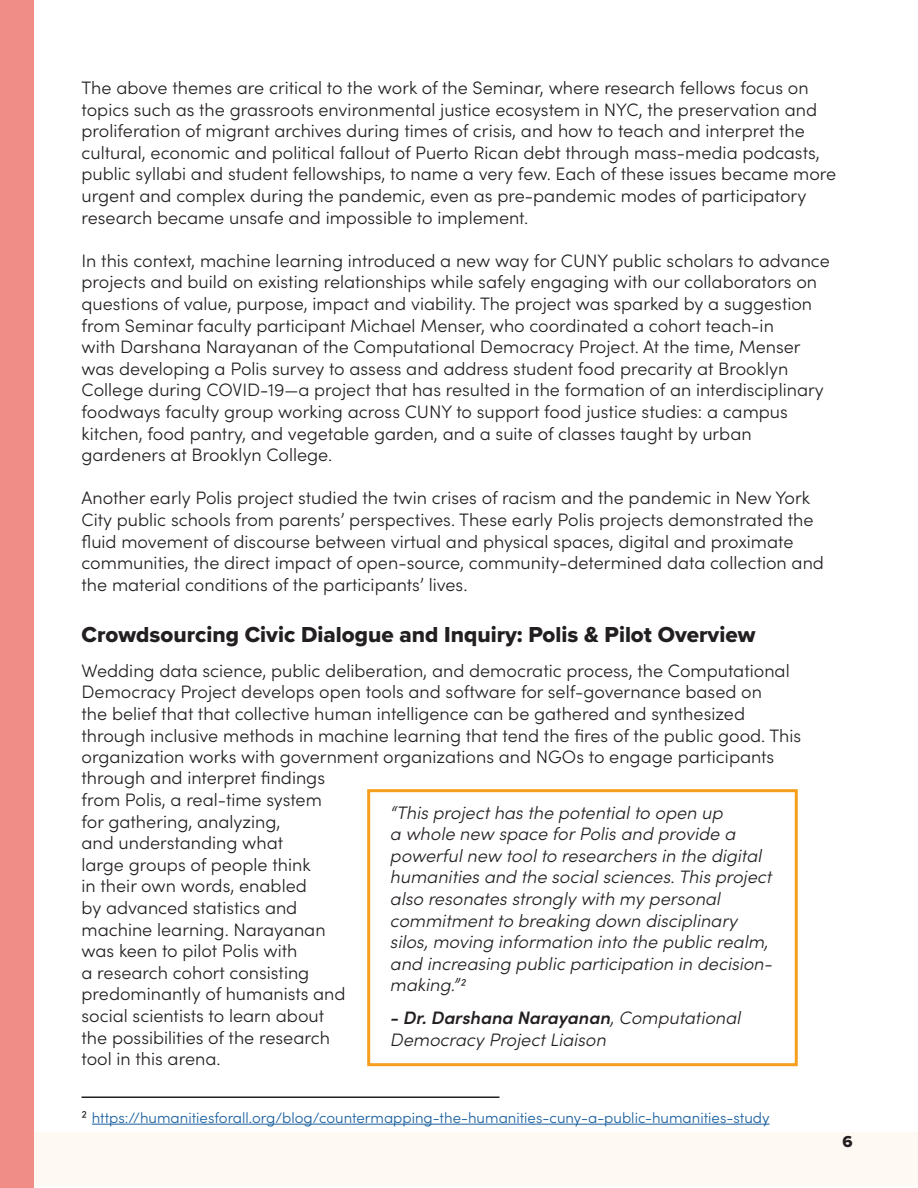
<style>
.page{position:relative;width:918px;height:1188px;background:#fff}
.page>*{position:absolute;margin:0;border:0;box-sizing:border-box;transform-origin:0 0}
.Heading_2{font:22.5px "Proxima Nova Extrabld";color:#231f20}
.t1{font:300 18px/21.6px "Sofia Pro";color:#231f20}
.t2{font:italic 300 18px/21.6px "Sofia Pro";color:#231f20}
.H3_-_All_Caps{font:16.5px "Proxima Nova Extrabld";color:#231f20}
.t3{font:300 15px "Sofia Pro";color:#175d9e}
.s1{font-weight:600}
.s2{font-size:18px;color:#231f20}
</style>
<div class="page">
<div style="left:0;top:1132px;width:918px;height:54px;background:#fef9f3"></div>
<hr style="left:92px;top:1124px;width:678px;height:1px;background:#175d9e">
<hr style="left:82px;top:1096px;width:418px;height:2px;background:#231f20">
<div style="left:367px;top:789px;width:431px;height:277px;border:3px solid #f69f1d"></div>
<div style="left:0;top:0;width:33px;height:1188px;background:#f18d87"></div>
<p class="t1" style="left:82px;top:76px;width:756px">The above themes are critical to the work of the Seminar, where research fellows focus on topics such as the grassroots environmental justice ecosystem in NYC, the preservation and proliferation of migrant archives during times of crisis, and how to teach and interpret the cultural, economic and political fallout of Puerto Rican debt through mass-media podcasts, public syllabi and student fellowships, to name a very few. Each of these issues became more urgent and complex during the pandemic, even as pre-pandemic modes of participatory research became unsafe and impossible to implement.</p>
<p class="t1" style="left:82px;top:249px;width:750px">In this context, machine learning introduced a new way for CUNY public scholars to advance projects and build on existing relationships while safely engaging with our collaborators on questions of value, purpose, impact and viability. The project was sparked by a suggestion from Seminar faculty participant Michael Menser, who coordinated a cohort teach-in<br>with Darshana Narayanan of the Computational Democracy Project. At the time, Menser was developing a Polis survey to assess and address student food precarity at Brooklyn College during COVID-19—a project that has resulted in the formation of an interdisciplinary foodways faculty group working across CUNY to support food justice studies: a campus kitchen, food pantry, and vegetable garden, and a suite of classes taught by urban gardeners at Brooklyn College.</p>
<p class="t1" style="left:82px;top:486px;width:744px">Another early Polis project studied the twin crises of racism and the pandemic in New York City public schools from parents’ perspectives. These early Polis projects demonstrated the fluid movement of discourse between virtual and physical spaces, digital and proximate communities, the direct impact of open-source, community-determined data collection and the material conditions of the participants’ lives.</p>
<p class="Heading_2" style="left:82px;top:618px;width:675px">Crowdsourcing Civic Dialogue and Inquiry: Polis &amp; Pilot Overview</p>
<p class="t1" style="left:82px;top:659px;width:721px">Wedding data science, public deliberation, and democratic process, the Computational Democracy Project develops open tools and software for self-governance based on<br>the belief that that collective human intelligence can be gathered and synthesized through inclusive methods in machine learning that tend the fires of the public good. This organization works with government organizations and NGOs to engage participants</p>
<p class="t1" style="left:82px;top:766px;width:266px">through and interpret findings from Polis, a real-time system for gathering, analyzing,<br>and understanding what<br>large groups of people think<br>in their own words, enabled<br>by advanced statistics and machine learning. Narayanan was keen to pilot Polis with<br>a research cohort consisting predominantly of humanists and social scientists to learn about the possibilities of the research tool in this arena.</p>
<p class="t2" style="left:391px;top:800px;width:384px">“This project has the potential to open up<br>a whole new space for Polis and provide a powerful new tool to researchers in the digital humanities and the social sciences. This project also resonates strongly with my personal commitment to breaking down disciplinary silos, moving information into the public realm, and increasing public participation in decision&shy;making.”2</p>
<p class="t2" style="left:391px;top:1006px;width:352px"><span class="s1">- Dr. Darshana Narayanan</span>, Computational<br>Democracy Project Liaison</p>
<p class="t3" style="left:82px;top:1107px;width:690px"><span class="s2">2</span> https://humanitiesforall.org/blog/countermapping-the-humanities-cuny-a-public-humanities-study</p>
<p class="H3_-_All_Caps" style="left:842px;top:1129px;width:12px">6</p>
</div>
